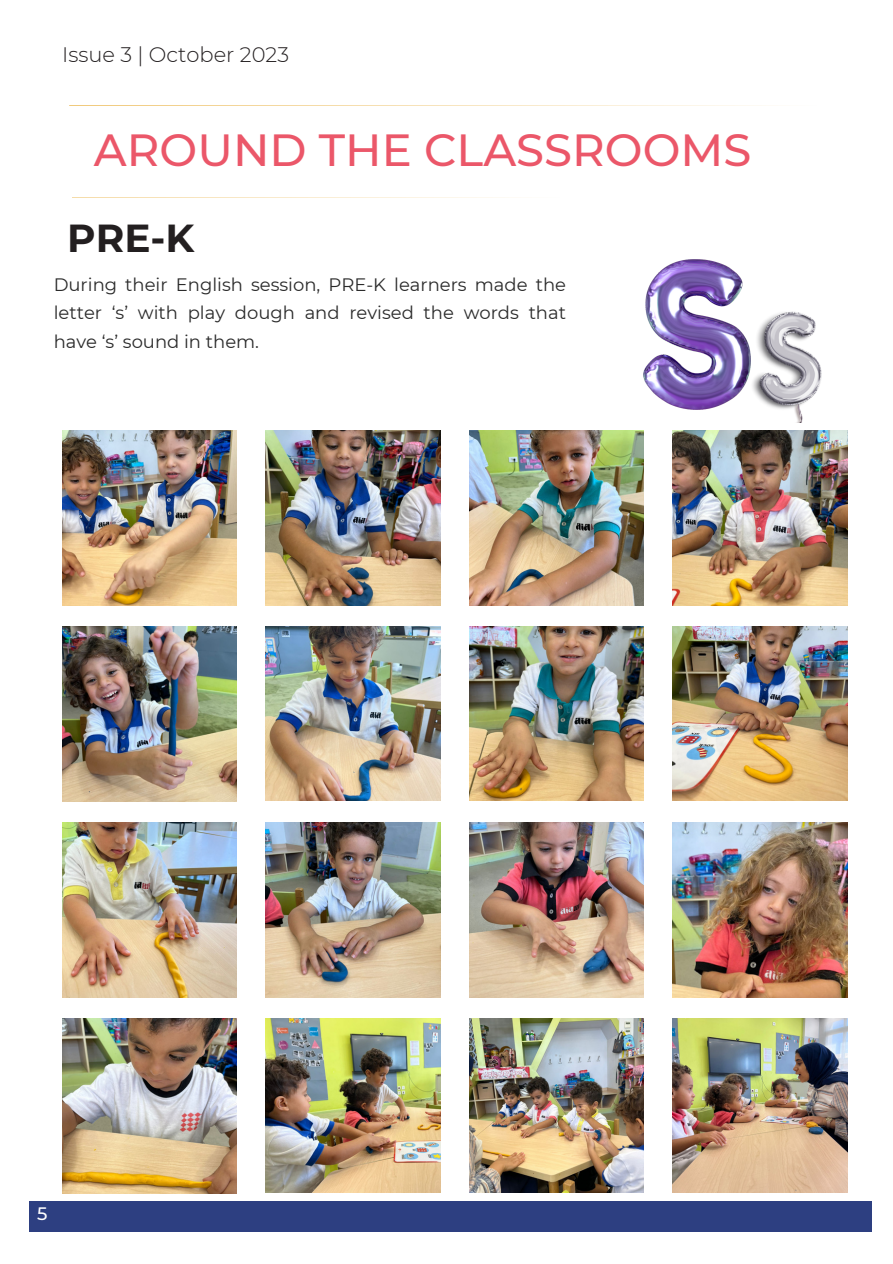
<style>
.page{position:relative;width:893px;height:1264px;background:#fff}
.page>*{position:absolute;margin:0;border:0;box-sizing:border-box;transform-origin:0 0}
.t1{font:500 44.85px "Montserrat";color:#eb5769}
.t2{font:700 39px "Montserrat";color:#231f20}
.t3{font:300 21px "Montserrat";color:#231f20}
.t4{font:18px/28.5px "Montserrat";color:#2b2b2b;text-align:justify}
.t5{font:500 18px "Montserrat";color:#fff}
</style>
<div class="page">
<svg style="left:69px;top:105px;width:693px;height:1px"></svg>
<svg style="left:72px;top:197px;width:433px;height:1px"></svg>
<div style="left:29px;top:1201px;width:842px;height:31px;background:#2d3f81"></div>
<img style="left:266px;top:626px;width:174px;height:175px">
<img style="left:62px;top:626px;width:175px;height:175px">
<img style="left:469px;top:626px;width:174px;height:175px">
<img style="left:673px;top:626px;width:174px;height:175px">
<img style="left:266px;top:431px;width:174px;height:174px">
<img style="left:62px;top:431px;width:175px;height:174px">
<img style="left:469px;top:431px;width:174px;height:174px">
<img style="left:673px;top:431px;width:174px;height:174px">
<img style="left:266px;top:1018px;width:174px;height:174px">
<img style="left:62px;top:1018px;width:175px;height:175px">
<img style="left:469px;top:1018px;width:174px;height:174px">
<img style="left:673px;top:1018px;width:174px;height:174px">
<img style="left:266px;top:822px;width:174px;height:175px">
<img style="left:62px;top:822px;width:175px;height:175px">
<img style="left:469px;top:822px;width:174px;height:175px">
<img style="left:673px;top:822px;width:174px;height:175px">
<img style="left:643px;top:259px;width:107px;height:150px">
<img style="left:750px;top:311px;width:71px;height:111px">
<p class="t3" style="left:62px;top:41px;width:228px">Issue 3 | October 2023</p>
<p class="t1" style="left:94px;top:123px;width:658px">AROUND THE CLASSROOMS</p>
<p class="t2" style="left:67px;top:215px;width:129px">PRE-K</p>
<p class="t4" style="left:54px;top:270px;width:514px">During their English session, PRE-K learners made the letter ‘s’ with play dough and revised the words that have ‘s’ sound in them.</p>
<p class="t5" style="left:37px;top:1202px;width:12px">5</p>
</div>
